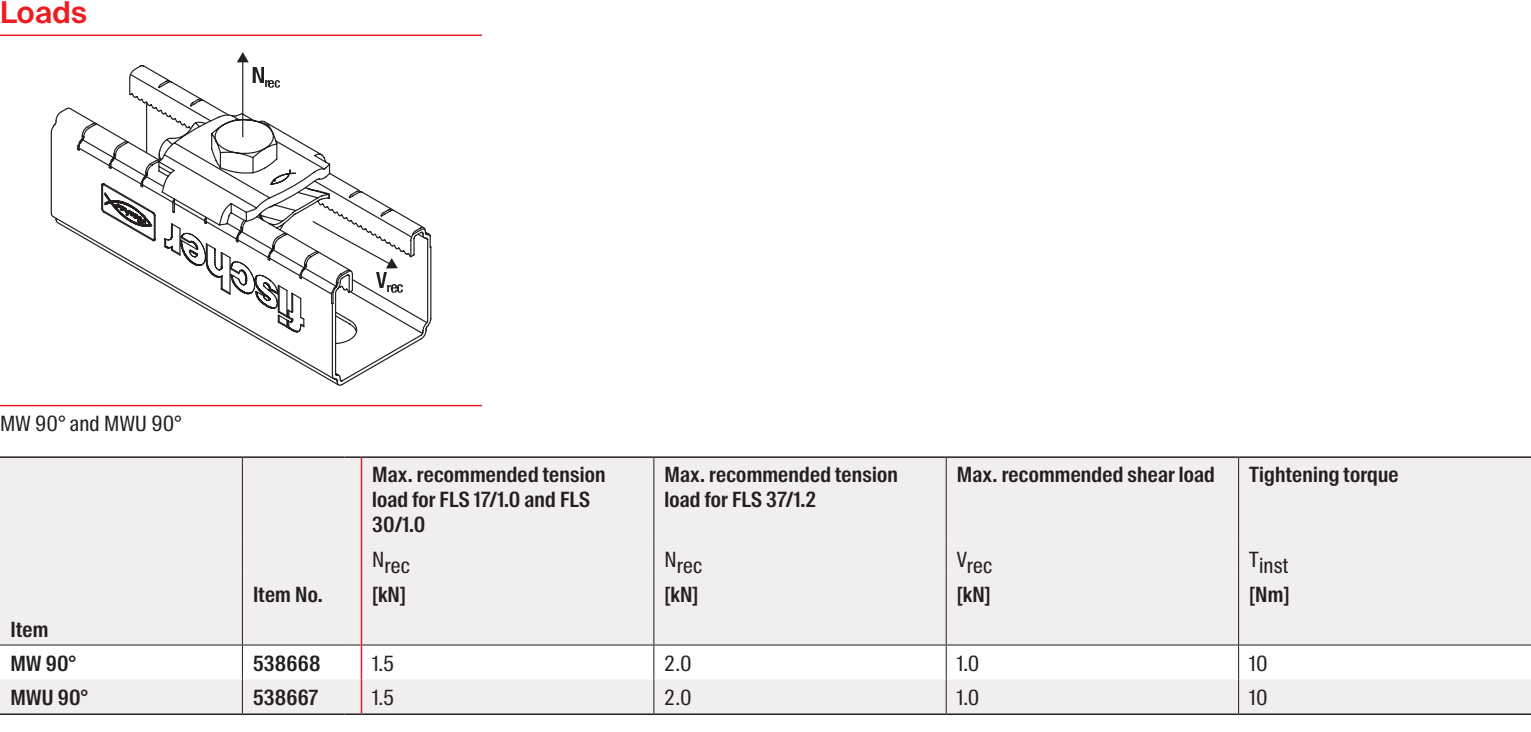
<style>
.page{position:relative;width:1531px;height:732px;background:#fff}
.page>*{position:absolute;margin:0;border:0;box-sizing:border-box;transform-origin:0 0}
.CB_AF_02_SUBHEAD_SB{font:600 30px "fischerstrong";letter-spacing:.005em;color:#ee1d23}
.CB_AF_07_TABELLE_HEA{font:600 21px/25.2px "fischerstrong Cond";letter-spacing:.01em;color:#231f20}
.CB_AF_07_TABELLE_COP{font:21px "fischerstrong Cond";letter-spacing:.01em;color:#231f20}
.CB_AF_07_TABLE_ITEM{font:600 21px "fischerstrong Cond";letter-spacing:.01em;color:#231f20}
</style>
<div class="page">
<div style="left:0;top:458px;width:1531px;height:186px;background:#f0efee"></div>
<svg style="left:0;top:645px;width:1531px;height:34px"></svg>
<div style="left:0;top:679px;width:1531px;height:34px;background:#f0efee"></div>
<hr style="left:0;top:456px;width:242px;height:2px;background:#231f20">
<hr style="left:242px;top:456px;width:102px;height:2px;background:#231f20">
<svg style="left:344px;top:456px;width:17px;height:2px"></svg>
<hr style="left:361px;top:456px;width:293px;height:2px;background:#231f20">
<hr style="left:654px;top:456px;width:292px;height:2px;background:#231f20">
<hr style="left:946px;top:456px;width:292px;height:2px;background:#231f20">
<hr style="left:1238px;top:456px;width:293px;height:2px;background:#231f20">
<hr style="left:0;top:644px;width:242px;height:1px;background:#231f20">
<hr style="left:242px;top:644px;width:102px;height:1px;background:#231f20">
<svg style="left:344px;top:644px;width:17px;height:1px"></svg>
<hr style="left:362px;top:644px;width:292px;height:1px;background:#231f20">
<hr style="left:654px;top:644px;width:292px;height:1px;background:#231f20">
<hr style="left:946px;top:644px;width:292px;height:1px;background:#231f20">
<hr style="left:1238px;top:644px;width:293px;height:1px;background:#231f20">
<hr style="left:242px;top:458px;width:1px;height:82px;background:#231f20">
<hr style="left:242px;top:540px;width:1px;height:35px;background:#231f20">
<hr style="left:242px;top:575px;width:1px;height:35px;background:#231f20">
<hr style="left:242px;top:610px;width:1px;height:34px;background:#231f20">
<hr style="left:242px;top:645px;width:1px;height:34px;background:#231f20">
<hr style="left:653px;top:645px;width:1px;height:34px;background:#231f20">
<hr style="left:946px;top:645px;width:1px;height:34px;background:#231f20">
<hr style="left:1238px;top:645px;width:1px;height:34px;background:#231f20">
<hr style="left:242px;top:679px;width:1px;height:34px;background:#231f20">
<hr style="left:653px;top:679px;width:1px;height:34px;background:#231f20">
<hr style="left:946px;top:679px;width:1px;height:34px;background:#231f20">
<hr style="left:1238px;top:679px;width:1px;height:34px;background:#231f20">
<hr style="left:653px;top:458px;width:1px;height:82px;background:#231f20">
<hr style="left:1238px;top:458px;width:1px;height:82px;background:#231f20">
<hr style="left:653px;top:540px;width:1px;height:35px;background:#231f20">
<hr style="left:1238px;top:540px;width:1px;height:35px;background:#231f20">
<hr style="left:653px;top:575px;width:1px;height:35px;background:#231f20">
<hr style="left:1238px;top:575px;width:1px;height:35px;background:#231f20">
<hr style="left:653px;top:610px;width:1px;height:34px;background:#231f20">
<hr style="left:1238px;top:610px;width:1px;height:34px;background:#231f20">
<hr style="left:946px;top:458px;width:1px;height:82px;background:#231f20">
<hr style="left:946px;top:540px;width:1px;height:35px;background:#231f20">
<hr style="left:946px;top:575px;width:1px;height:35px;background:#231f20">
<hr style="left:946px;top:610px;width:1px;height:34px;background:#231f20">
<hr style="left:361px;top:458px;width:1px;height:82px;background:#ee1d23">
<hr style="left:361px;top:540px;width:1px;height:35px;background:#ee1d23">
<hr style="left:361px;top:575px;width:1px;height:35px;background:#ee1d23">
<hr style="left:361px;top:610px;width:1px;height:34px;background:#ee1d23">
<hr style="left:361px;top:644px;width:1px;height:35px;background:#ee1d23">
<hr style="left:361px;top:679px;width:1px;height:34px;background:#ee1d23">
<hr style="left:0;top:713px;width:242px;height:1px;background:#231f20">
<hr style="left:242px;top:713px;width:102px;height:1px;background:#231f20">
<svg style="left:344px;top:713px;width:17px;height:1px"></svg>
<hr style="left:361px;top:713px;width:293px;height:1px;background:#231f20">
<hr style="left:654px;top:713px;width:292px;height:1px;background:#231f20">
<hr style="left:946px;top:713px;width:292px;height:1px;background:#231f20">
<hr style="left:1238px;top:713px;width:293px;height:1px;background:#231f20">
<hr style="left:0;top:34px;width:482px;height:2px;background:#ee1d23">
<hr style="left:0;top:404px;width:482px;height:2px;background:#ee1d23">
<svg style="left:50px;top:107px;width:376px;height:279px"></svg>
<svg style="left:128px;top:107px;width:303px;height:228px"></svg>
<svg style="left:100px;top:182px;width:205px;height:151px"></svg>
<svg style="left:113px;top:64px;width:312px;height:165px"></svg>
<svg style="left:311px;top:220px;width:87px;height:48px"></svg>
<img style="left:375px;top:272px;width:12px;height:15px">
<svg style="left:386px;top:285px;width:16px;height:7px"></svg>
<hr style="left:242px;top:61px;width:1px;height:76px;background:#231f20">
<svg style="left:237px;top:52px;width:12px;height:10px"></svg>
<img style="left:253px;top:67px;width:10px;height:16px">
<svg style="left:263px;top:80px;width:17px;height:7px"></svg>
<p class="CB_AF_02_SUBHEAD_SB" style="left:0;top:-5px;width:88px">Loads</p>
<p class="CB_AF_07_TABELLE_COP" style="left:0;top:411px;width:183px">MW 90° and MWU 90°</p>
<p class="CB_AF_07_TABELLE_HEA" style="left:372px;top:462px;width:235px">Max. recommended tension load for FLS 17/1.0 and FLS<br>30/1.0</p>
<p class="CB_AF_07_TABELLE_HEA" style="left:664px;top:462px;width:235px">Max. recommended tension load for FLS 37/1.2</p>
<p class="CB_AF_07_TABELLE_HEA" style="left:957px;top:462px;width:260px">Max. recommended shear load</p>
<p class="CB_AF_07_TABELLE_HEA" style="left:1249px;top:462px;width:151px">Tightening torque</p>
<p class="CB_AF_07_TABELLE_COP" style="left:372px;top:553px;width:39px">Nrec</p>
<p class="CB_AF_07_TABELLE_COP" style="left:664px;top:553px;width:39px">Nrec</p>
<p class="CB_AF_07_TABELLE_COP" style="left:957px;top:553px;width:37px">Vrec</p>
<p class="CB_AF_07_TABELLE_COP" style="left:1249px;top:553px;width:41px">Tinst</p>
<p class="CB_AF_07_TABELLE_HEA" style="left:253px;top:583px;width:71px">Item No.</p>
<p class="CB_AF_07_TABELLE_HEA" style="left:372px;top:583px;width:35px">[kN]</p>
<p class="CB_AF_07_TABELLE_HEA" style="left:664px;top:583px;width:35px">[kN]</p>
<p class="CB_AF_07_TABELLE_HEA" style="left:957px;top:583px;width:35px">[kN]</p>
<p class="CB_AF_07_TABELLE_HEA" style="left:1249px;top:583px;width:42px">[Nm]</p>
<p class="CB_AF_07_TABELLE_HEA" style="left:11px;top:617px;width:39px">Item</p>
<p class="CB_AF_07_TABELLE_HEA" style="left:11px;top:651px;width:67px">MW 90°</p>
<p class="CB_AF_07_TABLE_ITEM" style="left:253px;top:650px;width:69px">538668</p>
<p class="CB_AF_07_TABELLE_COP" style="left:372px;top:650px;width:24px">1.5</p>
<p class="CB_AF_07_TABELLE_COP" style="left:664px;top:650px;width:29px">2.0</p>
<p class="CB_AF_07_TABELLE_COP" style="left:957px;top:650px;width:24px">1.0</p>
<p class="CB_AF_07_TABELLE_COP" style="left:1249px;top:650px;width:20px">10</p>
<p class="CB_AF_07_TABELLE_HEA" style="left:11px;top:685px;width:79px">MWU 90°</p>
<p class="CB_AF_07_TABLE_ITEM" style="left:253px;top:684px;width:67px">538667</p>
<p class="CB_AF_07_TABELLE_COP" style="left:372px;top:684px;width:24px">1.5</p>
<p class="CB_AF_07_TABELLE_COP" style="left:664px;top:684px;width:29px">2.0</p>
<p class="CB_AF_07_TABELLE_COP" style="left:957px;top:684px;width:24px">1.0</p>
<p class="CB_AF_07_TABELLE_COP" style="left:1249px;top:684px;width:20px">10</p>
</div>
